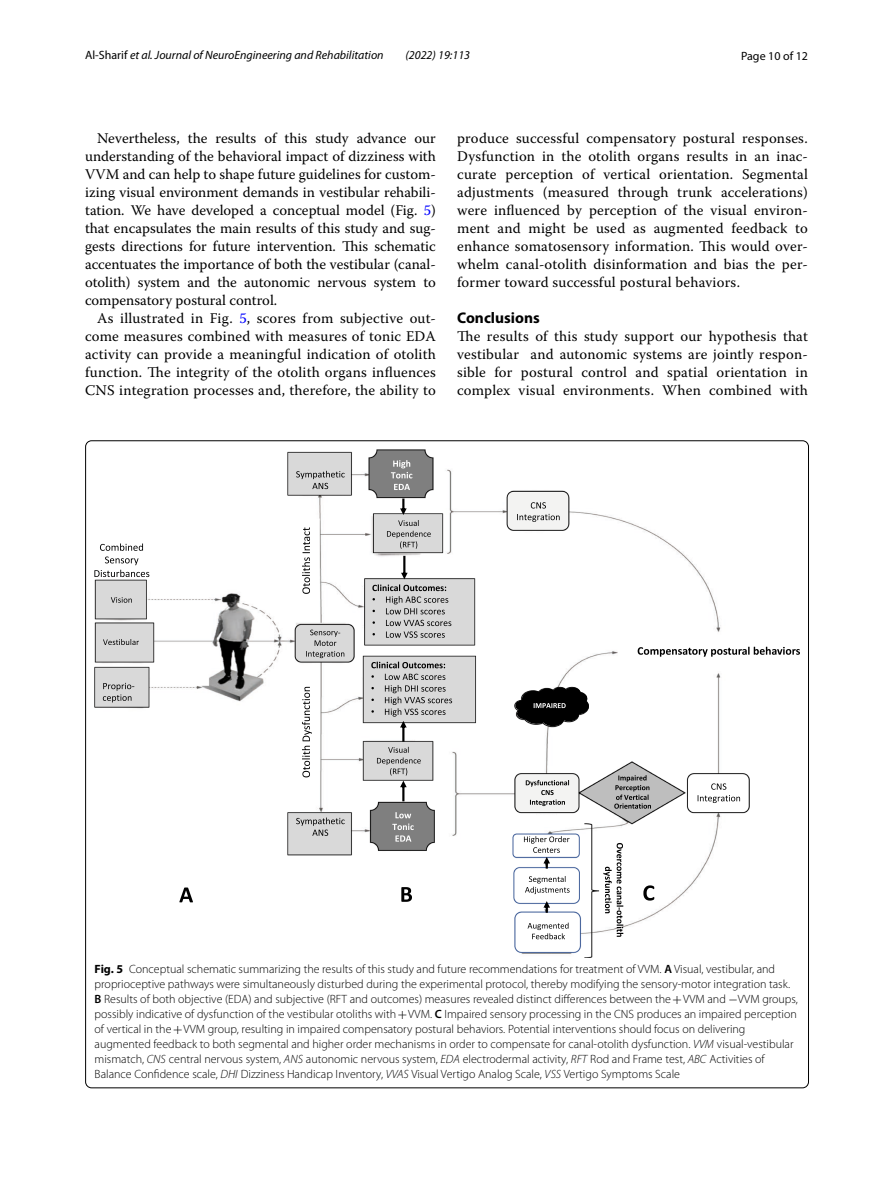
<style>
.page{position:relative;width:893px;height:1187px;background:#fff}
.page>*{position:absolute;margin:0;border:0;box-sizing:border-box;transform-origin:0 0}
.t1{font:700 15.45px "Myriad Pro";color:#000}
.t2{font:14.7px/18px "Warnock Pro";letter-spacing:.015em;color:#000;text-align:justify}
.t3{font:300 12px/15px "Myriad Pro";color:#000}
.t4{font:italic 12px "Myriad Pro";color:#000}
.t5{font:12px "Myriad Pro";color:#000}
.s1{font-style:normal}
.s2{color:#00f}
.s3{font-weight:700}
.s4{font-weight:600}
.s5{font-family:"MTSY";font-weight:400}
.s6{font-style:italic}
</style>
<div class="page">
<img style="left:94px;top:450px;width:656px;height:507px">
<svg style="left:302px;top:527px;width:8px;height:67px"></svg>
<svg style="left:302px;top:686px;width:10px;height:91px"></svg>
<svg style="left:391px;top:460px;width:21px;height:18px"></svg>
<svg style="left:394px;top:484px;width:16px;height:6px"></svg>
<svg style="left:392px;top:812px;width:22px;height:29px"></svg>
<svg style="left:111px;top:597px;width:21px;height:5px"></svg>
<svg style="left:103px;top:639px;width:36px;height:6px"></svg>
<svg style="left:103px;top:682px;width:31px;height:20px"></svg>
<svg style="left:94px;top:543px;width:55px;height:34px"></svg>
<svg style="left:296px;top:817px;width:49px;height:18px"></svg>
<svg style="left:296px;top:471px;width:49px;height:18px"></svg>
<svg style="left:306px;top:629px;width:38px;height:29px"></svg>
<svg style="left:531px;top:502px;width:15px;height:6px"></svg>
<svg style="left:517px;top:514px;width:43px;height:8px"></svg>
<svg style="left:711px;top:783px;width:15px;height:6px"></svg>
<svg style="left:698px;top:795px;width:42px;height:8px"></svg>
<svg style="left:179px;top:887px;width:14px;height:15px"></svg>
<svg style="left:401px;top:887px;width:11px;height:14px"></svg>
<svg style="left:643px;top:885px;width:11px;height:15px"></svg>
<svg style="left:387px;top:498px;width:44px;height:50px"></svg>
<svg style="left:372px;top:556px;width:79px;height:81px"></svg>
<svg style="left:371px;top:661px;width:81px;height:140px"></svg>
<svg style="left:514px;top:686px;width:76px;height:41px"></svg>
<svg style="left:526px;top:780px;width:43px;height:26px"></svg>
<svg style="left:614px;top:775px;width:37px;height:33px"></svg>
<svg style="left:525px;top:875px;width:45px;height:19px"></svg>
<svg style="left:528px;top:922px;width:41px;height:17px"></svg>
<svg style="left:603px;top:842px;width:20px;height:94px"></svg>
<svg style="left:524px;top:836px;width:46px;height:32px"></svg>
<svg style="left:543px;top:901px;width:7px;height:11px"></svg>
<svg style="left:638px;top:646px;width:162px;height:10px"></svg>
<p class="t4" style="left:85px;top:48px;width:300px"><span class="s1">Al‑Sharif</span> et al. Journal of NeuroEngineering and Rehabilitation</p>
<p class="t4" style="left:405px;top:48px;width:66px">(2022) 19:113</p>
<p class="t5" style="left:741px;top:48px;width:68px">Page 10 of 12</p>
<p class="t2" style="left:85px;top:128px;width:352px;text-indent:12px">Nevertheless, the results of this study advance our understanding of the behavioral impact of dizziness with VVM and can help to shape future guidelines for custom&shy;izing visual environment demands in vestibular rehabili&shy;tation. We have developed a conceptual model (Fig. <span class="s2">5</span>) that encapsulates the main results of this study and sug&shy;gests directions for future intervention. This schematic accentuates the importance of both the vestibular (canal&shy;otolith) system and the autonomic nervous system to compensatory postural control.</p>
<p class="t2" style="left:85px;top:308px;width:352px;text-indent:12px">As illustrated in Fig. <span class="s2">5</span>, scores from subjective out&shy;come measures combined with measures of tonic EDA activity can provide a meaningful indication of otolith function. The integrity of the otolith organs influences CNS integration processes and, therefore, the ability to</p>
<p class="t2" style="left:457px;top:128px;width:352px">produce successful compensatory postural responses.<br>Dysfunction in the otolith organs results in an inac&shy;curate perception of vertical orientation. Segmental adjustments (measured through trunk accelerations) were influenced by perception of the visual environ&shy;ment and might be used as augmented feedback to enhance somatosensory information. This would over&shy;whelm canal-otolith disinformation and bias the per&shy;former toward successful postural behaviors.</p>
<p class="t1" style="left:457px;top:307px;width:84px">Conclusions</p>
<p class="t2" style="left:457px;top:326px;width:352px">The results of this study support our hypothesis that vestibular and autonomic systems are jointly respon&shy;sible for postural control and spatial orientation in complex visual environments. When combined with</p>
<p class="t3" style="left:95px;top:961px;width:705px"><span class="s3">Fig. 5</span> Conceptual schematic summarizing the results of this study and future recommendations for treatment of VVM. <span class="s4">A</span> Visual, vestibular, and proprioceptive pathways were simultaneously disturbed during the experimental protocol, thereby modifying the sensory-motor integration task.<br><span class="s4">B</span> Results of both objective (EDA) and subjective (RFT and outcomes) measures revealed distinct differences between the<span class="s5">+</span>VVM and <span class="s5">−</span>VVM groups, possibly indicative of dysfunction of the vestibular otoliths with<span class="s5">+</span>VVM. <span class="s4">C</span> Impaired sensory processing in the CNS produces an impaired perception of vertical in the<span class="s5">+</span>VVM group, resulting in impaired compensatory postural behaviors. Potential interventions should focus on delivering augmented feedback to both segmental and higher order mechanisms in order to compensate for canal-otolith dysfunction. <span class="s6">VVM</span> visual-vestibular mismatch, <span class="s6">CNS</span> central nervous system, <span class="s6">ANS</span> autonomic nervous system, <span class="s6">EDA</span> electrodermal activity, <span class="s6">RFT</span> Rod and Frame test, <span class="s6">ABC</span> Activities of Balance Confidence scale, <span class="s6">DHI</span> Dizziness Handicap Inventory, <span class="s6">VVAS</span> Visual Vertigo Analog Scale, <span class="s6">VSS</span> Vertigo Symptoms Scale</p>
</div>
